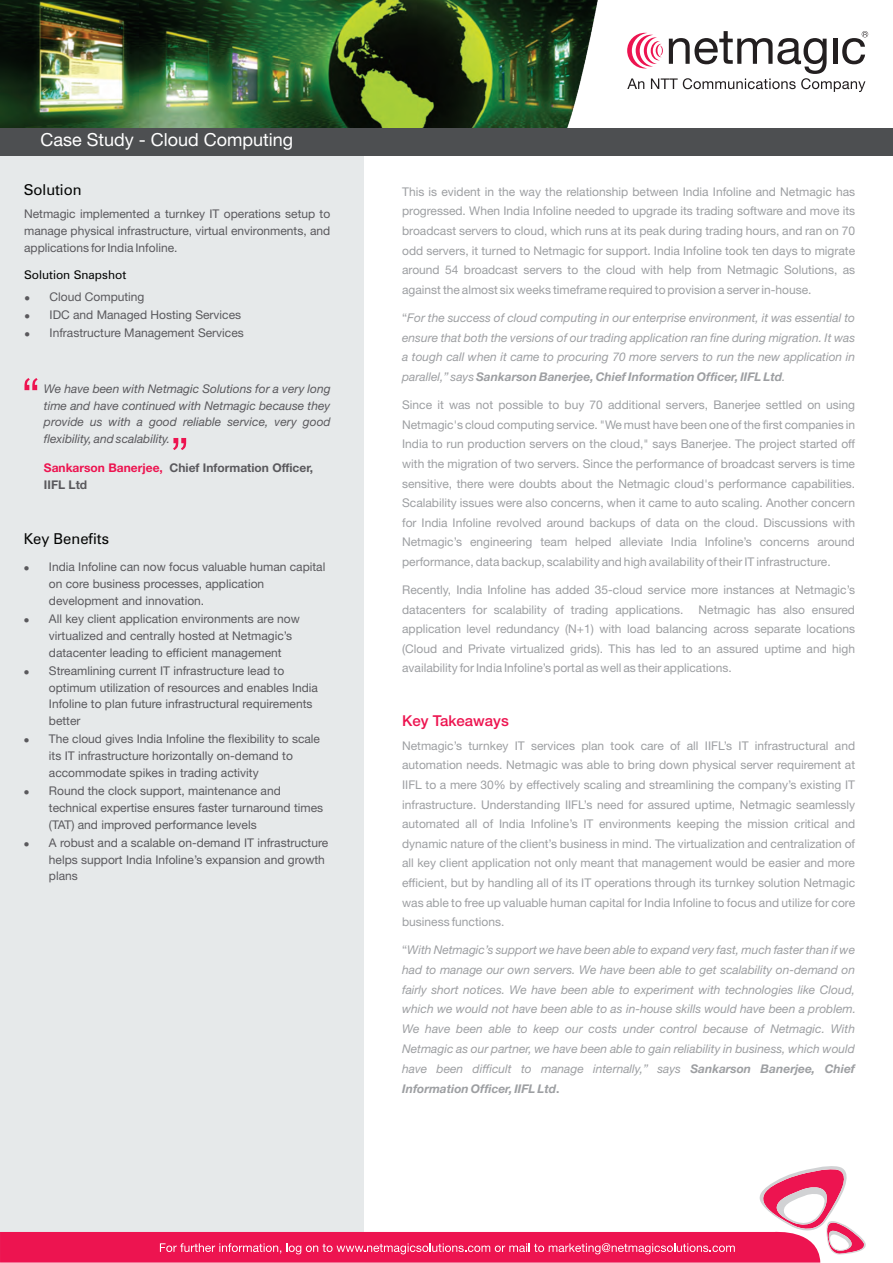
<style>
.page{position:relative;width:893px;height:1263px;background:#fff}
.page>*{position:absolute;margin:0;border:0;box-sizing:border-box;transform-origin:0 0}
.t1{font:18px "Helvetica Neue LT Std";color:#fff}
.t2{font:15px "Zurich BT";color:#040504}
.t3{font:500 15px "Helvetica Neue LT Std";color:#ed1450}
.t4{font:12px/19.6px "Helvetica Neue LT Std";color:#9d9fa2;text-align:justify}
.t5{font:12px/16.8px "Helvetica Neue LT Std";color:#5a595d}
.t6{font:italic 12px/19.8px "Helvetica Neue LT Std";color:#9d9fa2;text-align:justify}
.t7{font:italic 12px/16.8px "Helvetica Neue LT Std";color:#5a595d;text-align:justify}
.t8{font:700 12px "Helvetica Neue LT Std";color:#5a595d}
.t9{font:700 12px "Helvetica Neue LT Std";color:#ed1450}
.t10{font:12px "Zurich BT";color:#040504}
.s1{font-style:normal}
.s2{font-weight:700}
.s3{font-weight:700;font-style:normal}
</style>
<div class="page">
<img style="left:0;top:0;width:598px;height:128px">
<div style="left:0;top:128px;width:363px;height:1125px;background:#e6e9ea"></div>
<svg style="left:0;top:1164px;width:866px;height:98px"></svg>
<div style="left:0;top:128px;width:893px;height:27px;background:#4d4f51"></div>
<svg style="left:24px;top:378px;width:14px;height:12px"></svg>
<svg style="left:173px;top:438px;width:13px;height:12px"></svg>
<svg style="left:627px;top:31px;width:241px;height:61px"></svg>
<h1 class="t1" style="left:40px;top:133px;width:254px">Case Study - Cloud Computing</h1>
<p class="t2" style="left:24px;top:184px;width:59px">Solution</p>
<p class="t5" style="left:24px;top:207px;width:308px;text-align:justify">Netmagic implemented a turnkey IT operations setup to manage physical infrastructure, virtual environments, and applications for India Infoline.</p>
<p class="t10" style="left:24px;top:270px;width:104px">Solution Snapshot</p>
<p class="t5" style="left:24px;top:290px;width:122px">● Cloud Computing</p>
<p class="t5" style="left:24px;top:308px;width:218px">● IDC and Managed Hosting Services</p>
<p class="t5" style="left:24px;top:326px;width:221px">● Infrastructure Management Services</p>
<p class="t7" style="left:44px;top:382px;width:288px">We have been with Netmagic Solutions for a very long time and have continued with Netmagic because they provide us with a good reliable service, very good flexibility, and scalability.</p>
<p class="t8" style="left:170px;top:463px;width:145px">Chief Information Officer,</p>
<p class="t8" style="left:44px;top:480px;width:45px">IIFL Ltd</p>
<p class="t9" style="left:44px;top:463px;width:120px">Sankarson Banerjee,</p>
<p class="t2" style="left:24px;top:533px;width:87px">Key Benefits</p>
<p class="t5" style="left:49px;top:560px;width:278px;text-indent:-25px">● India Infoline can now focus valuable human capital on core business processes, application development and innovation.</p>
<p class="t5" style="left:49px;top:612px;width:252px;text-indent:-25px">● All key client application environments are now virtualized and centrally hosted at Netmagic’s datacenter leading to efficient management</p>
<p class="t5" style="left:49px;top:664px;width:271px;text-indent:-25px">● Streamlining current IT infrastructure lead to optimum utilization of resources and enables India Infoline to plan future infrastructural requirements better</p>
<p class="t5" style="left:49px;top:732px;width:273px;text-indent:-25px">● The cloud gives India Infoline the flexibility to scale its IT infrastructure horizontally on-demand to accommodate spikes in trading activity</p>
<p class="t5" style="left:49px;top:784px;width:276px;text-indent:-25px">● Round the clock support, maintenance and technical expertise ensures faster turnaround times (TAT) and improved performance levels</p>
<p class="t5" style="left:49px;top:836px;width:281px;text-indent:-25px">● A robust and a scalable on-demand IT infrastructure helps support India Infoline’s expansion and growth plans</p>
<p class="t4" style="left:402px;top:183px;width:455px">This is evident in the way the relationship between India Infoline and Netmagic has progressed. When India Infoline needed to upgrade its trading software and move its broadcast servers to cloud, which runs at its peak during trading hours, and ran on 70 odd servers, it turned to Netmagic for support. India Infoline took ten days to migrate around 54 broadcast servers to the cloud with help from Netmagic Solutions, as against the almost six weeks timeframe required to provision a server in-house.</p>
<p class="t6" style="left:402px;top:309px;width:454px"><span class="s1">“</span>For the success of cloud computing in our enterprise environment, it was essential to ensure that both the versions of our trading application ran fine during migration. It was a tough call when it came to procuring 70 more servers to run the new application in parallel,” says <span class="s2">Sankarson Banerjee, Chief Information Officer, IIFL Ltd</span>.</p>
<p class="t4" style="left:402px;top:397px;width:455px">Since it was not possible to buy 70 additional servers, Banerjee settled on using Netmagic's cloud computing service. "We must have been one of the first companies in India to run production servers on the cloud," says Banerjee. The project started off with the migration of two servers. Since the performance of broadcast servers is time sensitive, there were doubts about the Netmagic cloud's performance capabilities.<br>Scalability issues were also concerns, when it came to auto scaling. Another concern for India Infoline revolved around backups of data on the cloud. Discussions with Netmagic’s engineering team helped alleviate India Infoline’s concerns around performance, data backup, scalability and high availability of their IT infrastructure.</p>
<p class="t4" style="left:402px;top:581px;width:454px">Recently, India Infoline has added 35-cloud service more instances at Netmagic’s datacenters for scalability of trading applications.</p>
<p class="t4" style="left:402px;top:601px;width:454px;text-indent:297px">Netmagic has also ensured application level redundancy (N+1) with load balancing across separate locations (Cloud and Private virtualized grids). This has led to an assured uptime and high availability for India Infoline’s portal as well as their applications.</p>
<p class="t3" style="left:402px;top:715px;width:108px">Key Takeaways</p>
<p class="t4" style="left:402px;top:737px;width:455px">Netmagic’s turnkey IT services plan took care of all IIFL’s IT infrastructural and automation needs. Netmagic was able to bring down physical server requirement at IIFL to a mere 30% by effectively scaling and streamlining the company’s existing IT infrastructure. Understanding IIFL’s need for assured uptime, Netmagic seamlessly automated all of India Infoline’s IT environments keeping the mission critical and dynamic nature of the client’s business in mind. The virtualization and centralization of all key client application not only meant that management would be easier and more efficient, but by handling all of its IT operations through its turnkey solution Netmagic was able to free up valuable human capital for India Infoline to focus and utilize for core business functions.</p>
<p class="t6" style="left:402px;top:942px;width:455px"><span class="s1">“</span>With Netmagic’s support we have been able to expand very fast, much faster than if we had to manage our own servers. We have been able to get scalability on-demand on fairly short notices. We have been able to experiment with technologies like Cloud, which we would not have been able to as in-house skills would have been a problem.<br>We have been able to keep our costs under control because of Netmagic. With Netmagic as our partner, we have been able to gain reliability in business, which would have been difficult to manage internally,” says <span class="s2">Sankarson Banerjee, Chief Information Officer, IIFL Ltd</span><span class="s3">.</span></p>
</div>
